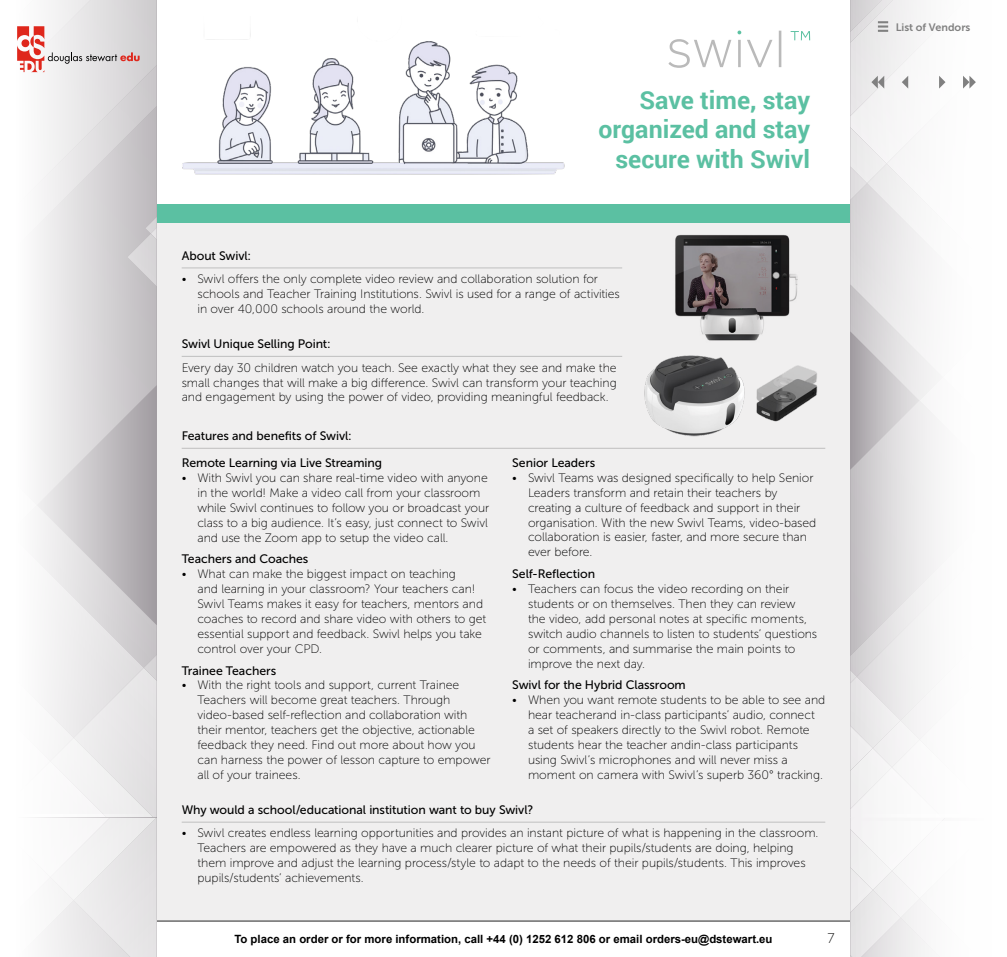
<style>
.page{position:relative;width:1007px;height:957px;background:#fff}
.page>*{position:absolute;margin:0;border:0;box-sizing:border-box;transform-origin:0 0}
.t1{font:700 24.85px/29.8px "Roboto";color:#5bc0a2;text-align:right}
.t2{font:14px "Museo Sans 100";color:#000}
.t3{font:12.25px/14.9px "Museo Sans 100";letter-spacing:-.005em;color:#000}
.t4{font:12.25px "Museo Sans 500";letter-spacing:-.005em;color:#000}
.t5{font:700 11.38px "Arial";color:#000}
.t6{font:10.76px "Museo Sans 700";color:#808080}
</style>
<div class="page">
<div style="left:144px;top:219px;width:714px;height:702px;background:#f0efef"></div>
<svg style="left:668px;top:31px;width:113px;height:37px"></svg>
<svg style="left:790px;top:31px;width:20px;height:9px"></svg>
<div style="left:157px;top:205px;width:693px;height:18px;background:#5bc0a2"></div>
<img style="left:182px;top:32px;width:383px;height:143px">
<hr style="left:182px;top:267px;width:440px;height:1px;background:#bfbfbf">
<hr style="left:182px;top:356px;width:440px;height:1px;background:#bfbfbf">
<hr style="left:182px;top:448px;width:643px;height:1px;background:#bfbfbf">
<hr style="left:182px;top:821px;width:643px;height:1px;background:#bfbfbf">
<img style="left:644px;top:355px;width:172px;height:82px">
<img style="left:675px;top:235px;width:123px;height:106px">
<hr style="left:0;top:920px;width:1006px;height:1px;background:#808080">
<svg style="left:23px;top:0;width:134px;height:814px"></svg>
<svg style="left:17px;top:26px;width:123px;height:46px"></svg>
<svg style="left:850px;top:0;width:126px;height:814px;fill:#f4f3f4"></svg>
<div style="left:0;top:814px;width:157px;height:142px;background:linear-gradient(to right,#fff,#e2e0e2)"></div>
<div style="left:850px;top:814px;width:156px;height:142px;background:#fff"></div>
<svg style="left:871px;top:76px;width:13px;height:13px"></svg>
<svg style="left:962px;top:76px;width:13px;height:13px"></svg>
<svg style="left:877px;top:21px;width:11px;height:11px"></svg>
<svg style="left:901px;top:76px;width:7px;height:13px"></svg>
<svg style="left:938px;top:76px;width:7px;height:13px"></svg>
<h1 class="t1" style="left:598px;top:84px;width:213px">Save time, stay organized and stay secure with Swivl</h1>
<p class="t4" style="left:182px;top:249px;width:71px">About Swivl:</p>
<p class="t3" style="left:197px;top:272px;width:424px;text-indent:-16px">• Swivl offers the only complete video review and collaboration solution for schools and Teacher Training Institutions. Swivl is used for a range of activities in over 40,000 schools around the world.</p>
<p class="t4" style="left:182px;top:337px;width:150px">Swivl Unique Selling Point:</p>
<p class="t3" style="left:182px;top:360px;width:436px;text-align:justify">Every day 30 children watch you teach. See exactly what they see and make the small changes that will make a big difference. Swivl can transform your teaching and engagement by using the power of video, providing meaningful feedback.</p>
<p class="t4" style="left:182px;top:429px;width:171px">Features and benefits of Swivl:</p>
<p class="t4" style="left:182px;top:456px;width:202px">Remote Learning via Live Streaming</p>
<p class="t3" style="left:197px;top:470px;width:293px;text-indent:-16px">• With Swivl you can share real-time video with anyone in the world! Make a video call from your classroom while Swivl continues to follow you or broadcast your class to a big audience. It’s easy, just connect to Swivl and use the Zoom app to setup the video call.</p>
<p class="t4" style="left:182px;top:552px;width:128px">Teachers and Coaches</p>
<p class="t3" style="left:197px;top:566px;width:290px;text-indent:-16px">• What can make the biggest impact on teaching<br>and learning in your classroom? Your teachers can!<br>Swivl Teams makes it easy for teachers, mentors and coaches to record and share video with others to get essential support and feedback. Swivl helps you take control over your CPD.</p>
<p class="t4" style="left:182px;top:663px;width:96px">Trainee Teachers</p>
<p class="t3" style="left:197px;top:678px;width:294px;text-indent:-16px">• With the right tools and support, current Trainee Teachers will become great teachers. Through video-based self-reflection and collaboration with their mentor, teachers get the objective, actionable feedback they need. Find out more about how you can harness the power of lesson capture to empower all of your trainees.</p>
<p class="t4" style="left:512px;top:456px;width:84px">Senior Leaders</p>
<p class="t3" style="left:528px;top:470px;width:290px;text-indent:-16px">• Swivl Teams was designed specifically to help Senior Leaders transform and retain their teachers by creating a culture of feedback and support in their organisation. With the new Swivl Teams, video-based collaboration is easier, faster, and more secure than ever before.</p>
<p class="t4" style="left:512px;top:567px;width:84px">Self-Reflection</p>
<p class="t3" style="left:528px;top:581px;width:291px;text-indent:-16px">• Teachers can focus the video recording on their students or on themselves. Then they can review<br>the video, add personal notes at specific moments, switch audio channels to listen to students’ questions or comments, and summarise the main points to improve the next day.</p>
<p class="t4" style="left:512px;top:678px;width:175px">Swivl for the Hybrid Classroom</p>
<p class="t3" style="left:528px;top:692px;width:299px;text-indent:-16px">• When you want remote students to be able to see and hear teacherand in-class participants’ audio, connect<br>a set of speakers directly to the Swivl robot. Remote students hear the teacher andin-class participants using Swivl’s microphones and will never miss a moment on camera with Swivl’s superb 360° tracking.</p>
<p class="t4" style="left:182px;top:802px;width:353px">Why would a school/educational institution want to buy Swivl?</p>
<p class="t3" style="left:197px;top:825px;width:622px;text-indent:-16px">• Swivl creates endless learning opportunities and provides an instant picture of what is happening in the classroom.<br>Teachers are empowered as they have a much clearer picture of what their pupils/students are doing, helping them improve and adjust the learning process/style to adapt to the needs of their pupils/students. This improves pupils/students’ achievements.</p>
<p class="t5" style="left:234px;top:931px;width:539px">To place an order or for more information, call +44 (0) 1252 612 806 or email orders-eu@dstewart.eu</p>
<p class="t2" style="left:827px;top:930px;width:9px">7</p>
<p class="t6" style="left:895px;top:21px;width:76px">List of Vendors</p>
</div>
